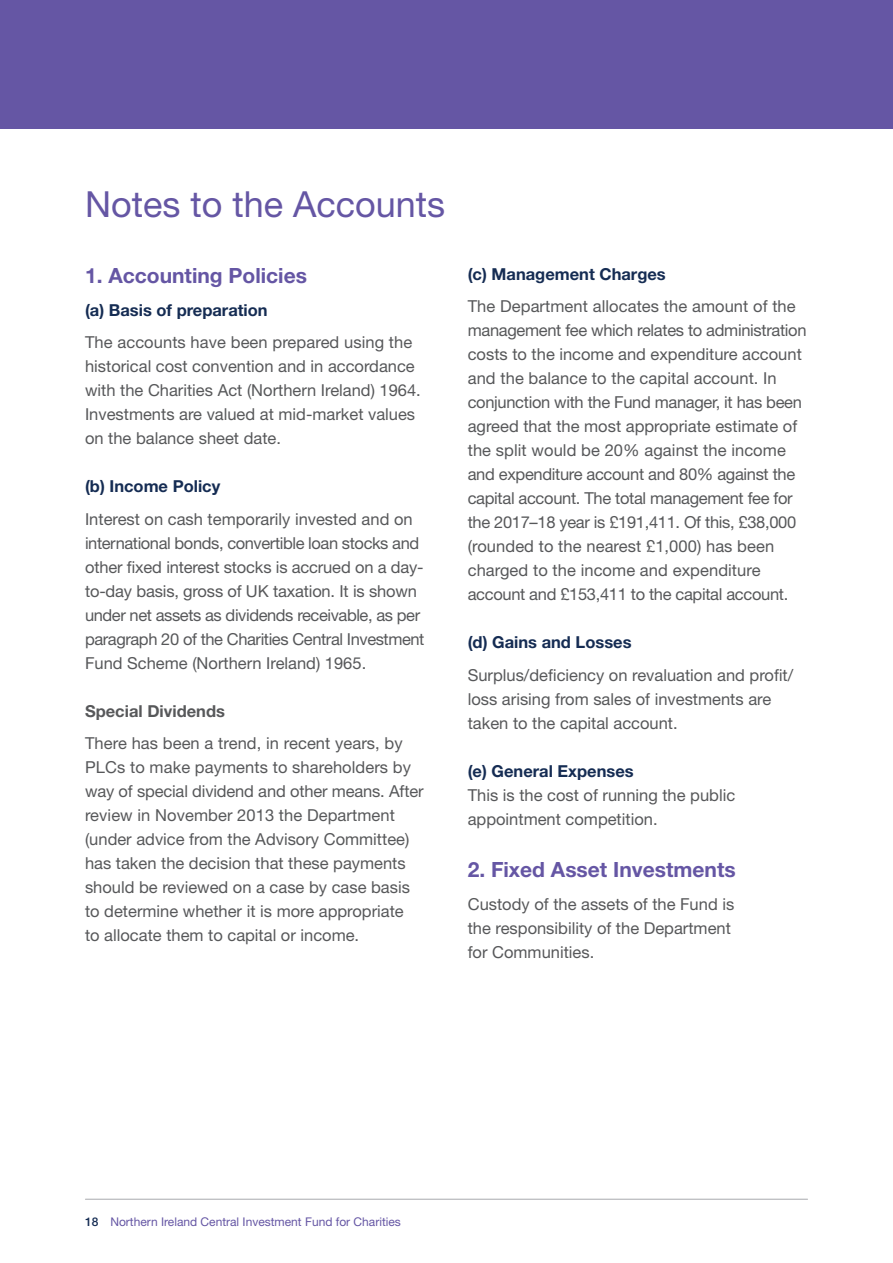
<style>
.page{position:relative;width:893px;height:1263px;background:#fff}
.page>*{position:absolute;margin:0;border:0;box-sizing:border-box;transform-origin:0 0}
.t1{font:36px "Helvetica Neue LT Std";color:#6556a4}
.t2{font:700 21px "Helvetica Neue LT Std";color:#6556a4}
.t3{font:16.5px/24px "Helvetica Neue LT Std";color:#57585a}
.t4{font:700 16.5px "Helvetica Neue LT Std";color:#152c53}
.t5{font:700 16.5px "Helvetica Neue LT Std";color:#57585a}
.t6{font:12px "Helvetica Neue LT Std";color:#6556a4}
.s1{font-weight:500;color:#152c53}
</style>
<div class="page">
<div style="left:0;top:0;width:893px;height:128px;background:#6556a4"></div>
<hr style="left:85px;top:1199px;width:722px;height:1px;background:#a8a9ad">
<p class="t1" style="left:85px;top:183px;width:362px">Notes to the Accounts</p>
<p class="t2" style="left:85px;top:263px;width:223px">1. Accounting Policies</p>
<p class="t4" style="left:85px;top:299px;width:184px">(a) Basis of preparation</p>
<p class="t3" style="left:85px;top:330px;width:337px">The accounts have been prepared using the historical cost convention and in accordance with the Charities Act (Northern Ireland) 1964.<br>Investments are valued at mid-market values on the balance sheet date.</p>
<p class="t4" style="left:85px;top:476px;width:137px">(b) Income Policy</p>
<p class="t3" style="left:85px;top:506px;width:341px">Interest on cash temporarily invested and on international bonds, convertible loan stocks and other fixed interest stocks is accrued on a day&shy;to-day basis, gross of UK taxation. It is shown under net assets as dividends receivable, as per paragraph 20 of the Charities Central Investment Fund Scheme (Northern Ireland) 1965.</p>
<p class="t5" style="left:85px;top:700px;width:141px">Special Dividends</p>
<p class="t3" style="left:85px;top:731px;width:340px">There has been a trend, in recent years, by PLCs to make payments to shareholders by way of special dividend and other means. After review in November 2013 the Department (under advice from the Advisory Committee) has taken the decision that these payments should be reviewed on a case by case basis to determine whether it is more appropriate<br>to allocate them to capital or income.</p>
<p class="t4" style="left:468px;top:264px;width:199px">(c) Management Charges</p>
<p class="t3" style="left:468px;top:294px;width:340px">The Department allocates the amount of the management fee which relates to administration costs to the income and expenditure account and the balance to the capital account. In conjunction with the Fund manager, it has been agreed that the most appropriate estimate of the split would be 20% against the income and expenditure account and 80% against the capital account. The total management fee for the 2017–18 year is £191,411. Of this, £38,000 (rounded to the nearest £1,000) has been charged to the income and expenditure account and £153,411 to the capital account.</p>
<p class="t4" style="left:468px;top:632px;width:165px">(d) Gains and Losses</p>
<p class="t3" style="left:468px;top:663px;width:327px">Surplus/deficiency on revaluation and profit/ loss arising from sales of investments are taken to the capital account.</p>
<p class="t4" style="left:468px;top:761px;width:167px">(e) General Expenses</p>
<p class="t3" style="left:468px;top:783px;width:269px">This is the cost of running the public appointment competition.</p>
<p class="t2" style="left:468px;top:857px;width:269px">2. Fixed Asset Investments</p>
<p class="t3" style="left:468px;top:892px;width:268px">Custody of the assets of the Fund is the responsibility of the Department for Communities.</p>
<p class="t6" style="left:85px;top:1214px;width:317px"><span class="s1">18</span> Northern Ireland Central Investment Fund for Charities</p>
</div>
